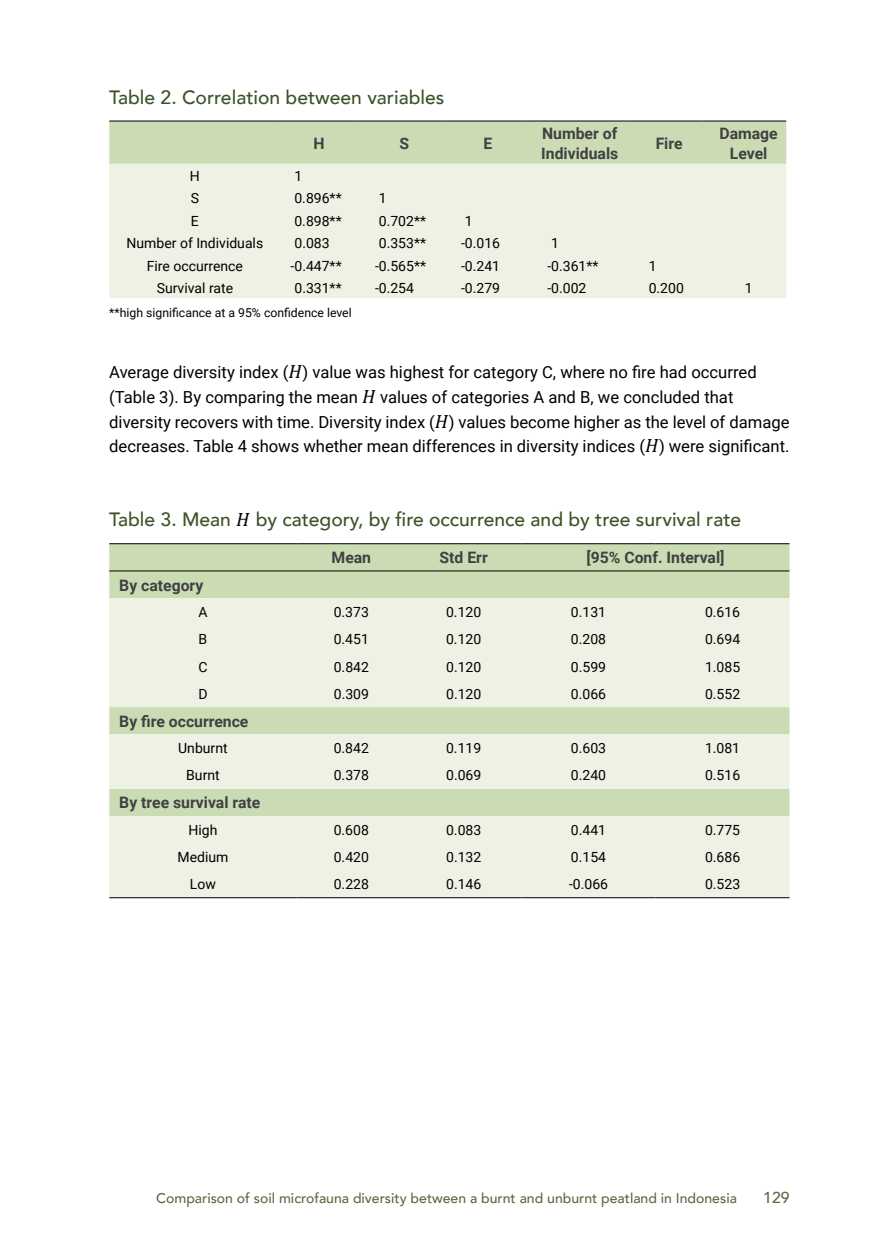
<style>
.page{position:relative;width:874px;height:1241px;background:#fff}
.page>*{position:absolute;margin:0;border:0;box-sizing:border-box;transform-origin:0 0}
.t1{font:500 19.25px "Avenir";color:#3c5329}
.t2{font:16.62px/24.5px "Roboto";color:#000}
.t3{font:700 15.75px/19.2px "Roboto";color:#414042}
.t4{font:500 15.75px "Avenir";color:#5b6942}
.t5{font:14px "Roboto";color:#000}
.t6{font:500 14px "Avenir";color:#5b6942}
.t7{font:12.25px "Roboto";color:#000}
</style>
<div class="page">
<div style="left:109px;top:122px;width:676px;height:42px;background:#cbdcb4"></div>
<div style="left:109px;top:164px;width:676px;height:134px;background:#edf2e4"></div>
<hr style="left:109px;top:121px;width:164px;height:1px;background:#000">
<hr style="left:273px;top:121px;width:84px;height:1px;background:#000">
<hr style="left:357px;top:121px;width:86px;height:1px;background:#000">
<hr style="left:443px;top:121px;width:81px;height:1px;background:#000">
<hr style="left:524px;top:121px;width:103px;height:1px;background:#000">
<hr style="left:627px;top:121px;width:76px;height:1px;background:#000">
<hr style="left:703px;top:121px;width:82px;height:1px;background:#000">
<div style="left:109px;top:544px;width:680px;height:54px;background:#cbdcb4"></div>
<svg style="left:109px;top:598px;width:680px;height:299px;background:#e6eedb"></svg>
<hr style="left:109px;top:543px;width:187px;height:1px;background:#000">
<hr style="left:296px;top:543px;width:110px;height:1px;background:#000">
<hr style="left:406px;top:543px;width:115px;height:1px;background:#000">
<hr style="left:521px;top:543px;width:134px;height:1px;background:#000">
<hr style="left:655px;top:543px;width:134px;height:1px;background:#000">
<hr style="left:109px;top:570px;width:187px;height:1px;background:#000">
<hr style="left:296px;top:570px;width:110px;height:1px;background:#000">
<hr style="left:406px;top:570px;width:115px;height:1px;background:#000">
<hr style="left:521px;top:570px;width:134px;height:1px;background:#000">
<hr style="left:655px;top:570px;width:134px;height:1px;background:#000">
<hr style="left:109px;top:897px;width:187px;height:1px;background:#000">
<hr style="left:296px;top:897px;width:110px;height:1px;background:#000">
<hr style="left:406px;top:897px;width:115px;height:1px;background:#000">
<hr style="left:521px;top:897px;width:134px;height:1px;background:#000">
<hr style="left:655px;top:897px;width:134px;height:1px;background:#000">
<h1 class="t1" style="left:109px;top:80px;width:336px">Table 2. Correlation between variables</h1>
<p class="t3" style="left:313px;top:133px;width:13px">H</p>
<p class="t3" style="left:399px;top:133px;width:11px">S</p>
<p class="t3" style="left:483px;top:133px;width:10px">E</p>
<p class="t3" style="left:541px;top:124px;width:78px">Number of<br>Individuals</p>
<p class="t3" style="left:655px;top:133px;width:28px">Fire</p>
<p class="t3" style="left:719px;top:124px;width:60px;text-align:center">Damage<br>Level</p>
<p class="t5" style="left:190px;top:166px;width:11px">H</p>
<p class="t5" style="left:294px;top:166px;width:9px">1</p>
<p class="t5" style="left:191px;top:189px;width:10px">S</p>
<p class="t5" style="left:294px;top:189px;width:49px">0.896**</p>
<p class="t5" style="left:378px;top:189px;width:9px">1</p>
<p class="t5" style="left:191px;top:211px;width:9px">E</p>
<p class="t5" style="left:294px;top:211px;width:49px">0.898**</p>
<p class="t5" style="left:378px;top:211px;width:49px">0.702**</p>
<p class="t5" style="left:464px;top:211px;width:9px">1</p>
<p class="t5" style="left:126px;top:233px;width:138px">Number of Individuals</p>
<p class="t5" style="left:294px;top:233px;width:37px">0.083</p>
<p class="t5" style="left:378px;top:233px;width:49px">0.353**</p>
<p class="t5" style="left:461px;top:233px;width:41px">-0.016</p>
<p class="t5" style="left:551px;top:233px;width:9px">1</p>
<p class="t5" style="left:147px;top:256px;width:98px">Fire occurrence</p>
<p class="t5" style="left:290px;top:256px;width:53px">-0.447**</p>
<p class="t5" style="left:375px;top:256px;width:53px">-0.565**</p>
<p class="t5" style="left:461px;top:256px;width:41px">-0.241</p>
<p class="t5" style="left:547px;top:256px;width:53px">-0.361**</p>
<p class="t5" style="left:648px;top:256px;width:9px">1</p>
<p class="t5" style="left:157px;top:278px;width:78px">Survival rate</p>
<p class="t5" style="left:294px;top:278px;width:49px">0.331**</p>
<p class="t5" style="left:375px;top:278px;width:41px">-0.254</p>
<p class="t5" style="left:461px;top:278px;width:41px">-0.279</p>
<p class="t5" style="left:547px;top:278px;width:41px">-0.002</p>
<p class="t5" style="left:648px;top:278px;width:37px">0.200</p>
<p class="t5" style="left:744px;top:278px;width:9px">1</p>
<p class="t7" style="left:109px;top:304px;width:244px">**high significance at a 95% confidence level</p>
<p class="t2" style="left:109px;top:359px;width:648px">Average diversity index ( ) value was highest for category C, where no fire had occurred (Table 3). By comparing the mean</p>
<p class="t2" style="left:109px;top:384px;width:681px;text-indent:271px">values of categories A and B, we concluded that diversity recovers with time. Diversity index ( ) values become higher as the level of damage decreases. Table 4 shows whether mean differences in diversity indices ( ) were significant.</p>
<h1 class="t1" style="left:109px;top:503px;width:123px">Table 3. Mean</h1>
<h1 class="t1" style="left:255px;top:503px;width:487px">by category, by fire occurrence and by tree survival rate</h1>
<p class="t3" style="left:331px;top:547px;width:41px">Mean</p>
<p class="t3" style="left:439px;top:547px;width:50px">Std Err</p>
<p class="t3" style="left:586px;top:547px;width:140px">[95% Conf. Interval]</p>
<p class="t3" style="left:119px;top:575px;width:86px">By category</p>
<p class="t5" style="left:198px;top:602px;width:11px">A</p>
<p class="t5" style="left:333px;top:602px;width:37px">0.373</p>
<p class="t5" style="left:446px;top:602px;width:37px">0.120</p>
<p class="t5" style="left:570px;top:602px;width:37px">0.131</p>
<p class="t5" style="left:704px;top:602px;width:37px">0.616</p>
<p class="t5" style="left:198px;top:629px;width:10px">B</p>
<p class="t5" style="left:333px;top:629px;width:37px">0.451</p>
<p class="t5" style="left:446px;top:629px;width:37px">0.120</p>
<p class="t5" style="left:570px;top:629px;width:37px">0.208</p>
<p class="t5" style="left:704px;top:629px;width:37px">0.694</p>
<p class="t5" style="left:198px;top:656px;width:11px">C</p>
<p class="t5" style="left:333px;top:656px;width:37px">0.842</p>
<p class="t5" style="left:446px;top:656px;width:37px">0.120</p>
<p class="t5" style="left:570px;top:656px;width:37px">0.599</p>
<p class="t5" style="left:704px;top:656px;width:37px">1.085</p>
<p class="t5" style="left:198px;top:684px;width:11px">D</p>
<p class="t5" style="left:333px;top:684px;width:37px">0.309</p>
<p class="t5" style="left:446px;top:684px;width:37px">0.120</p>
<p class="t5" style="left:570px;top:684px;width:37px">0.066</p>
<p class="t5" style="left:704px;top:684px;width:37px">0.552</p>
<p class="t3" style="left:119px;top:710px;width:131px">By fire occurrence</p>
<p class="t5" style="left:178px;top:738px;width:51px">Unburnt</p>
<p class="t5" style="left:333px;top:738px;width:37px">0.842</p>
<p class="t5" style="left:446px;top:738px;width:37px">0.119</p>
<p class="t5" style="left:570px;top:738px;width:37px">0.603</p>
<p class="t5" style="left:704px;top:738px;width:37px">1.081</p>
<p class="t5" style="left:186px;top:765px;width:35px">Burnt</p>
<p class="t5" style="left:333px;top:765px;width:37px">0.378</p>
<p class="t5" style="left:446px;top:765px;width:37px">0.069</p>
<p class="t5" style="left:570px;top:765px;width:37px">0.240</p>
<p class="t5" style="left:704px;top:765px;width:37px">0.516</p>
<p class="t3" style="left:119px;top:792px;width:142px">By tree survival rate</p>
<p class="t5" style="left:188px;top:820px;width:30px">High</p>
<p class="t5" style="left:333px;top:820px;width:37px">0.608</p>
<p class="t5" style="left:446px;top:820px;width:37px">0.083</p>
<p class="t5" style="left:570px;top:820px;width:37px">0.441</p>
<p class="t5" style="left:704px;top:820px;width:37px">0.775</p>
<p class="t5" style="left:177px;top:847px;width:52px">Medium</p>
<p class="t5" style="left:333px;top:847px;width:37px">0.420</p>
<p class="t5" style="left:446px;top:847px;width:37px">0.132</p>
<p class="t5" style="left:570px;top:847px;width:37px">0.154</p>
<p class="t5" style="left:704px;top:847px;width:37px">0.686</p>
<p class="t5" style="left:190px;top:874px;width:28px">Low</p>
<p class="t5" style="left:333px;top:874px;width:37px">0.228</p>
<p class="t5" style="left:446px;top:874px;width:37px">0.146</p>
<p class="t5" style="left:568px;top:874px;width:41px">-0.066</p>
<p class="t5" style="left:704px;top:874px;width:37px">0.523</p>
<p class="t6" style="left:156px;top:1185px;width:582px">Comparison of soil microfauna diversity between a burnt and unburnt peatland in Indonesia</p>
<p class="t4" style="left:762px;top:1183px;width:28px">129</p>
</div>
